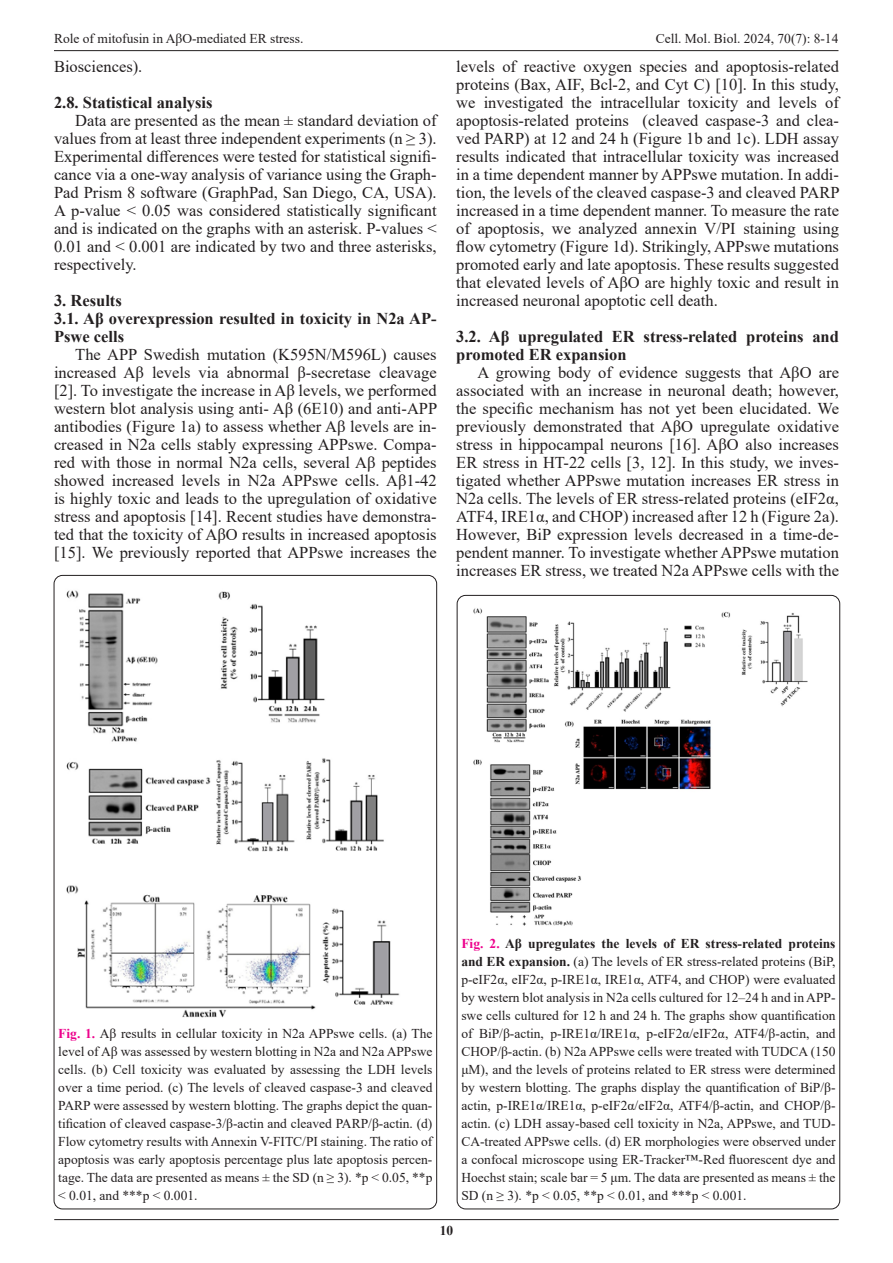
<style>
.page{position:relative;width:893px;height:1263px;background:#fff}
.page>*{position:absolute;margin:0;border:0;box-sizing:border-box;transform-origin:0 0}
.t1{font:16.5px/18px "Times New Roman";color:#231f20;text-align:justify}
.t2{font:700 16.5px/18px "Times New Roman";color:#231f20}
.t3{font:13.5px/18px "Times New Roman";color:#231f20;text-align:justify}
.t4{font:700 13.5px "Times New Roman";color:#231f20}
.s1{font-weight:700;color:#ed028c}
.s2{font-weight:700}
</style>
<div class="page">
<hr style="left:54px;top:50px;width:784px;height:1px;background:#231f20">
<hr style="left:54px;top:1219px;width:785px;height:1px;background:#231f20">
<img style="left:66px;top:590px;width:334px;height:428px">
<img style="left:473px;top:608px;width:335px;height:318px">
<p class="t3" style="left:54px;top:29px;width:251px">Role of mitofusin in AβO-mediated ER stress.</p>
<p class="t3" style="left:656px;top:29px;width:184px">Cell. Mol. Biol. 2024, 70(7): 8-14</p>
<p class="t1" style="left:456px;top:57px;width:385px">levels of reactive oxygen species and apoptosis-related proteins (Bax, AIF, Bcl-2, and Cyt C) [10]. In this study, we investigated the intracellular toxicity and levels of apoptosis-related proteins (cleaved caspase-3 and clea&shy;ved PARP) at 12 and 24 h (Figure 1b and 1c). LDH assay results indicated that intracellular toxicity was increased in a time dependent manner by APPswe mutation. In addi&shy;tion, the levels of the cleaved caspase-3 and cleaved PARP increased in a time dependent manner. To measure the rate of apoptosis, we analyzed annexin V/PI staining using flow cytometry (Figure 1d). Strikingly, APPswe mutations promoted early and late apoptosis. These results suggested that elevated levels of AβO are highly toxic and result in increased neuronal apoptotic cell death.</p>
<p class="t2" style="left:456px;top:327px;width:384px">3.2. Aβ upregulated ER stress-related proteins and promoted ER expansion</p>
<p class="t1" style="left:456px;top:363px;width:384px;text-indent:21px">A growing body of evidence suggests that AβO are associated with an increase in neuronal death; however, the specific mechanism has not yet been elucidated. We previously demonstrated that AβO upregulate oxidative stress in hippocampal neurons [16]. AβO also increases ER stress in HT-22 cells [3, 12]. In this study, we inves&shy;tigated whether APPswe mutation increases ER stress in N2a cells. The levels of ER stress-related proteins (eIF2α, ATF4, IRE1α, and CHOP) increased after 12 h (Figure 2a).<br>However, BiP expression levels decreased in a time-de&shy;pendent manner. To investigate whether APPswe mutation increases ER stress, we treated N2a APPswe cells with the</p>
<p class="t1" style="left:54px;top:57px;width:90px">Biosciences).</p>
<p class="t2" style="left:54px;top:93px;width:160px">2.8. Statistical analysis</p>
<p class="t1" style="left:54px;top:111px;width:384px;text-indent:21px">Data are presented as the mean ± standard deviation of values from at least three independent experiments (n ≥ 3).<br>Experimental differences were tested for statistical signifi&shy;cance via a one-way analysis of variance using the Graph-Pad Prism 8 software (GraphPad, San Diego, CA, USA).<br>A p-value &lt; 0.05 was considered statistically significant and is indicated on the graphs with an asterisk. P-values &lt; 0.01 and &lt; 0.001 are indicated by two and three asterisks, respectively.</p>
<p class="t2" style="left:54px;top:291px;width:69px">3. Results</p>
<p class="t2" style="left:54px;top:309px;width:384px">3.1. Aβ overexpression resulted in toxicity in N2a AP-<br>Pswe cells</p>
<p class="t1" style="left:54px;top:345px;width:385px;text-indent:21px">The APP Swedish mutation (K595N/M596L) causes increased Aβ levels via abnormal β-secretase cleavage [2]. To investigate the increase in Aβ levels, we performed western blot analysis using anti- Aβ (6E10) and anti-APP antibodies (Figure 1a) to assess whether Aβ levels are in&shy;creased in N2a cells stably expressing APPswe. Compa&shy;red with those in normal N2a cells, several Aβ peptides showed increased levels in N2a APPswe cells. Aβ1-42 is highly toxic and leads to the upregulation of oxidative stress and apoptosis [14]. Recent studies have demonstra&shy;ted that the toxicity of AβO results in increased apoptosis [15]. We previously reported that APPswe increases the</p>
<p class="t3" style="left:58px;top:1024px;width:376px"><span class="s1">Fig. 1.</span> Aβ results in cellular toxicity in N2a APPswe cells. (a) The level of Aβ was assessed by western blotting in N2a and N2a APPswe cells. (b) Cell toxicity was evaluated by assessing the LDH levels over a time period. (c) The levels of cleaved caspase-3 and cleaved PARP were assessed by western blotting. The graphs depict the quan&shy;tification of cleaved caspase-3/β-actin and cleaved PARP/β-actin. (d)<br>Flow cytometry results with Annexin V-FITC/PI staining. The ratio of apoptosis was early apoptosis percentage plus late apoptosis percen&shy;tage. The data are presented as means ± the SD (n ≥ 3). *p &lt; 0.05, **p &lt; 0.01, and ***p &lt; 0.001.</p>
<p class="t3" style="left:461px;top:934px;width:376px"><span class="s1">Fig. 2.</span> <span class="s2">Aβ upregulates the levels of ER stress-related proteins and ER expansion.</span> (a) The levels of ER stress-related proteins (BiP, p-eIF2α, eIF2α, p-IRE1α, IRE1α, ATF4, and CHOP) were evaluated by western blot analysis in N2a cells cultured for 12–24 h and in APP&shy;swe cells cultured for 12 h and 24 h. The graphs show quantification of BiP/β-actin, p-IRE1α/IRE1α, p-eIF2α/eIF2α, ATF4/β-actin, and CHOP/β-actin. (b) N2a APPswe cells were treated with TUDCA (150 μM), and the levels of proteins related to ER stress were determined by western blotting. The graphs display the quantification of BiP/β&shy;actin, p-IRE1α/IRE1α, p-eIF2α/eIF2α, ATF4/β-actin, and CHOP/β&shy;actin. (c) LDH assay-based cell toxicity in N2a, APPswe, and TUD-CA-treated APPswe cells. (d) ER morphologies were observed under a confocal microscope using ER-Tracker™-Red fluorescent dye and Hoechst stain; scale bar = 5 μm. The data are presented as means ± the SD (n ≥ 3). *p &lt; 0.05, **p &lt; 0.01, and ***p &lt; 0.001.</p>
<p class="t4" style="left:440px;top:1220px;width:15px">10</p>
</div>
